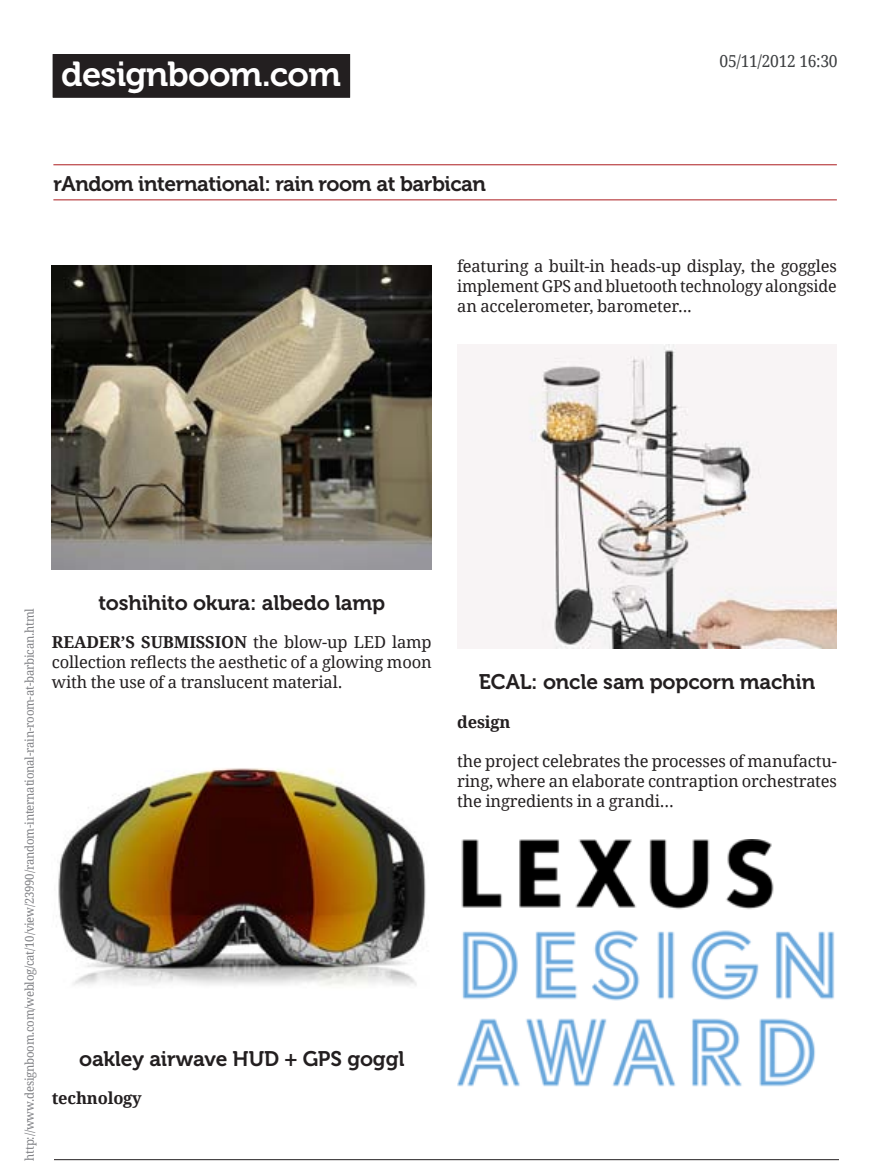
<style>
.page{position:relative;width:893px;height:1173px;background:#fff}
.page>*{position:absolute;margin:0;border:0;box-sizing:border-box;transform-origin:0 0}
.t1{font:34.5px "Museo 700";letter-spacing:-.02em;color:#fff}
.t2{font:21px "Museo 700";letter-spacing:-.005em;color:#231f20}
.t3{font:16.5px/19.8px "Droid Serif";letter-spacing:-.01em;color:#231f20;text-align:justify}
.t4{font:700 16.5px "Droid Serif";letter-spacing:-.01em;color:#231f20}
.t5{font:16.5px "Droid Serif";letter-spacing:-.02em;color:#3c3e40;scale:.95 1}
.t6{font:12px "Droid Serif";letter-spacing:-.02em;color:#808185;scale:.95 1}
.s1{font-weight:700}
</style>
<div class="page">
<hr style="left:54px;top:1158px;width:785px;height:1px;background:#231f20">
<div style="left:53px;top:54px;width:297px;height:44px;background:#464344"></div>
<div style="left:53px;top:54px;width:297px;height:43px;background:#231f20"></div>
<hr style="left:53px;top:164px;width:784px;height:1px;background:#b0272a">
<hr style="left:53px;top:199px;width:784px;height:1px;background:#b0272a">
<img style="left:52px;top:265px;width:380px;height:304px">
<img style="left:58px;top:768px;width:368px;height:218px">
<img style="left:457px;top:344px;width:380px;height:304px">
<img style="left:457px;top:839px;width:378px;height:248px">
<h1 class="t1" style="left:61px;top:55px;width:281px">designboom.com</h1>
<p class="t2" style="left:53px;top:172px;width:434px">rAndom international: rain room at barbican</p>
<p class="t5" style="left:720px;top:51px;width:126px">05/11/2012 16:30</p>
<p class="t3" style="left:457px;top:256px;width:381px">featuring a built-in heads-up display, the goggles implement GPS and bluetooth technology alongside an accelerometer, barometer...</p>
<p class="t6" style="left:22px;top:1160px;width:583px;rotate:-90deg">http://www.designboom.com/weblog/cat/10/view/23990/random-international-rain-room-at-barbican.html</p>
<p class="t2" style="left:98px;top:591px;width:288px">toshihito okura: albedo lamp</p>
<p class="t3" style="left:52px;top:632px;width:381px"><span class="s1">READER’S SUBMISSION</span> the blow-up LED lamp collection reflects the aesthetic of a glowing moon with the use of a translucent material.</p>
<p class="t2" style="left:79px;top:1046px;width:327px">oakley airwave HUD + GPS goggl</p>
<p class="t4" style="left:52px;top:1087px;width:91px">technology</p>
<p class="t2" style="left:479px;top:670px;width:338px">ECAL: oncle sam popcorn machin</p>
<p class="t4" style="left:457px;top:711px;width:55px">design</p>
<p class="t3" style="left:457px;top:751px;width:381px">the project celebrates the processes of manufactu&shy;ring, where an elaborate contraption orchestrates the ingredients in a grandi...</p>
</div>
